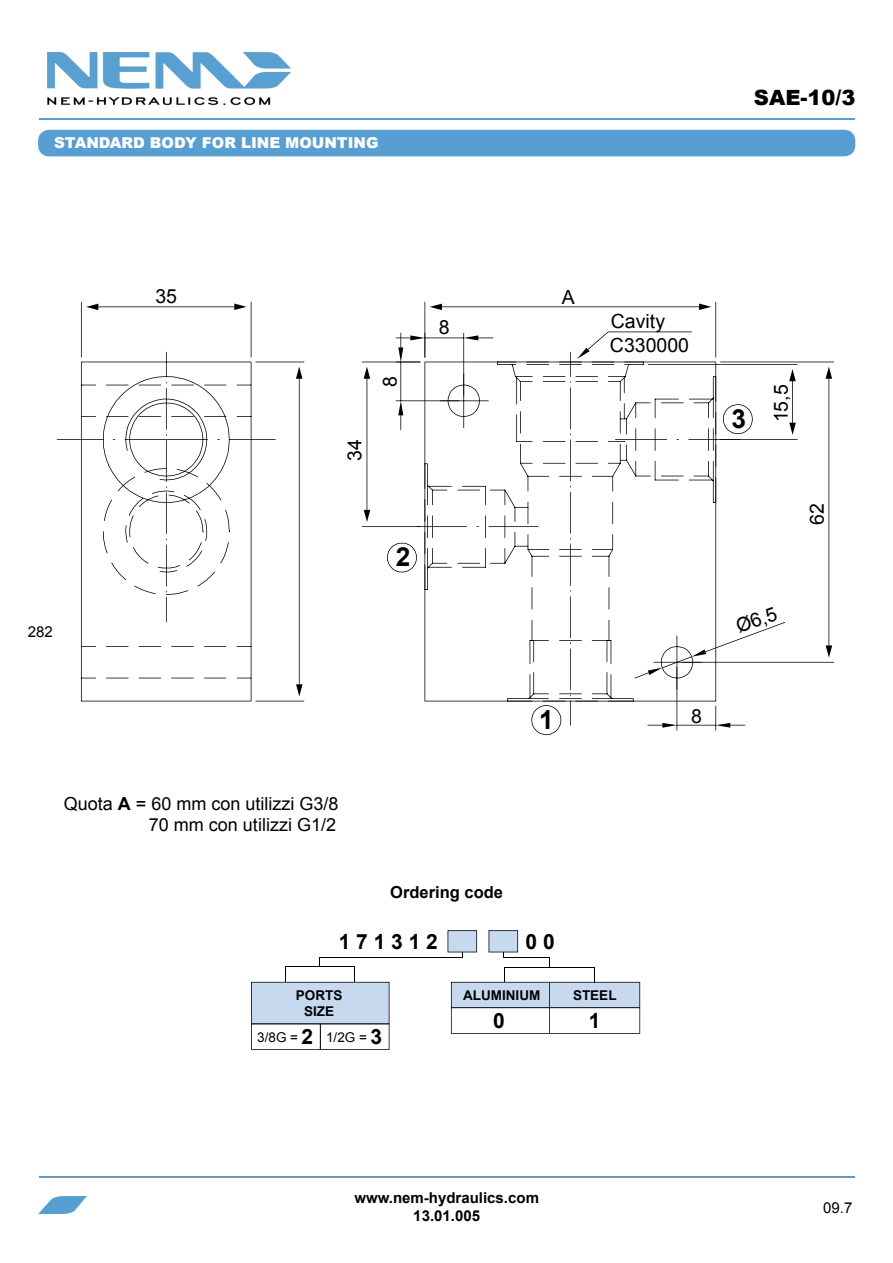
<style>
.page{position:relative;width:893px;height:1263px;background:#fff}
.page>*{position:absolute;margin:0;border:0;box-sizing:border-box;transform-origin:0 0}
.t1{font:700 26.25px "Arial";color:#000}
.t2{font:700 21px "Arial";color:#000}
.t3{font:900 21px "Arial";color:#000}
.t4{font:19.5px "Arial";color:#000}
.t5{font:18px/21.6px "Arial";color:#000;text-align:right}
.t6{font:700 16.5px "Arial";color:#000}
.t7{font:700 15px/18px "Arial";color:#000;text-align:center}
.t8{font:900 15px "Arial";color:#fff}
.t9{font:15px "Arial";color:#000}
.t10{font:700 13.5px/16.2px "Arial";color:#000;text-align:center}
.t11{font:13.5px "Arial";color:#000}
.s1{font-weight:700}
.s2{font-weight:700;font-size:21px}
</style>
<div class="page">
<hr style="left:39px;top:119px;width:815px;height:1px;background:#5a9fd2">
<div style="left:38px;top:130px;width:817px;height:26px;background:#579fd2"></div>
<img style="left:47px;top:52px;width:244px;height:53px">
<hr style="left:39px;top:1176px;width:815px;height:2px;background:#6897c1">
<img style="left:38px;top:1197px;width:48px;height:17px">
<svg style="left:57px;top:362px;width:520px;height:339px"></svg>
<svg style="left:81px;top:302px;width:170px;height:293px"></svg>
<svg style="left:234px;top:304px;width:12px;height:6px"></svg>
<svg style="left:86px;top:304px;width:12px;height:6px"></svg>
<svg style="left:785px;top:362px;width:49px;height:301px"></svg>
<svg style="left:825px;top:645px;width:7px;height:13px"></svg>
<svg style="left:825px;top:367px;width:7px;height:12px"></svg>
<svg style="left:362px;top:333px;width:176px;height:194px"></svg>
<hr style="left:424px;top:302px;width:1px;height:56px;background:#000">
<hr style="left:715px;top:302px;width:1px;height:56px;background:#000">
<hr style="left:439px;top:306px;width:262px;height:1px;background:#000">
<svg style="left:699px;top:304px;width:12px;height:6px"></svg>
<svg style="left:430px;top:304px;width:12px;height:6px"></svg>
<svg style="left:387px;top:404px;width:398px;height:331px"></svg>
<svg style="left:647px;top:668px;width:15px;height:7px"></svg>
<svg style="left:691px;top:649px;width:15px;height:8px"></svg>
<svg style="left:577px;top:332px;width:220px;height:108px"></svg>
<hr style="left:319px;top:957px;width:143px;height:1px;background:#000">
<svg style="left:251px;top:958px;width:138px;height:92px"></svg>
<svg style="left:447px;top:930px;width:193px;height:104px"></svg>
<p class="t8" style="left:54px;top:138px;width:326px">STANDARD BODY FOR LINE MOUNTING</p>
<p class="t3" style="left:754px;top:90px;width:103px">SAE-10/3</p>
<p class="t4" style="left:155px;top:289px;width:23px">35</p>
<p class="t4" style="left:562px;top:290px;width:15px">A</p>
<p class="t4" style="left:382px;top:387px;width:12px;rotate:-90deg">8</p>
<p class="t4" style="left:347px;top:461px;width:23px;rotate:-90deg">34</p>
<p class="t4" style="left:439px;top:320px;width:12px">8</p>
<p class="t4" style="left:611px;top:313px;width:56px">Cavity</p>
<p class="t4" style="left:610px;top:338px;width:81px">C330000</p>
<p class="t9" style="left:28px;top:626px;width:27px">282</p>
<h1 class="t1" style="left:396px;top:546px;width:16px">2</h1>
<p class="t5" style="left:64px;top:794px;width:276px">Quota <span class="s1">A</span> = 60 mm con utilizzi G3/8<br>70 mm con utilizzi G1/2</p>
<h1 class="t1" style="left:539px;top:710px;width:16px">1</h1>
<p class="t6" style="left:390px;top:885px;width:114px">Ordering code</p>
<p class="t2" style="left:338px;top:934px;width:101px">1 7 1 3 1 2</p>
<p class="t2" style="left:525px;top:934px;width:31px">0 0</p>
<p class="t10" style="left:296px;top:988px;width:48px">PORTS<br>SIZE</p>
<p class="t11" style="left:257px;top:1032px;width:126px">3/8G = <span class="s2">2</span> 1/2G = <span class="s2">3</span></p>
<p class="t10" style="left:463px;top:988px;width:79px">ALUMINIUM</p>
<p class="t10" style="left:573px;top:988px;width:45px">STEEL</p>
<p class="t2" style="left:493px;top:1013px;width:13px">0</p>
<p class="t2" style="left:589px;top:1013px;width:13px">1</p>
<p class="t4" style="left:691px;top:708px;width:12px">8</p>
<h1 class="t1" style="left:731px;top:408px;width:16px">3</h1>
<p class="t4" style="left:773px;top:422px;width:39px;rotate:-90deg">15,5</p>
<p class="t4" style="left:809px;top:525px;width:23px;rotate:-90deg">62</p>
<p class="t4" style="left:734px;top:620px;width:44px;rotate:-20deg">Ø6,5</p>
<p class="t7" style="left:354px;top:1190px;width:186px">www.nem-hydraulics.com<br>13.01.005</p>
<p class="t9" style="left:823px;top:1202px;width:31px">09.7</p>
</div>
